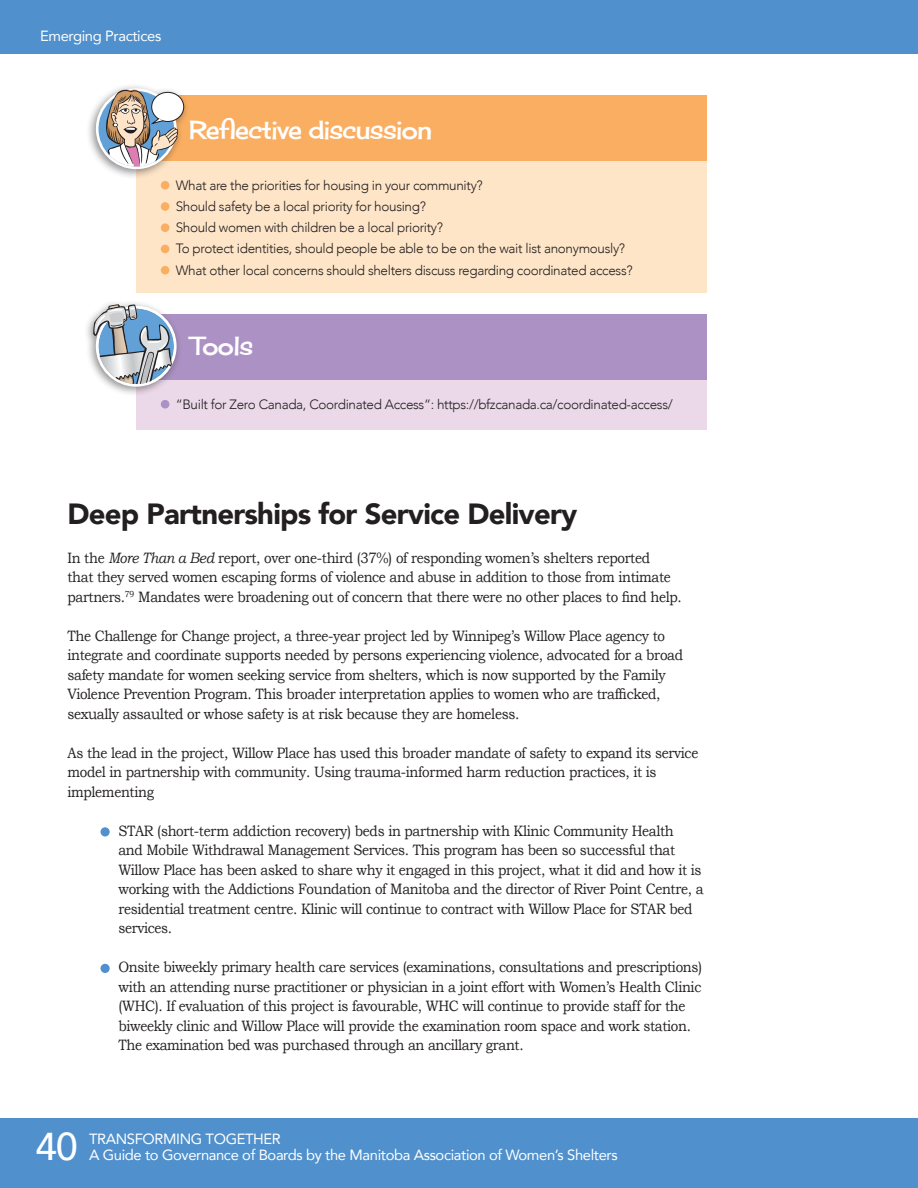
<style>
.page{position:relative;width:918px;height:1188px;background:#fff}
.page>*{position:absolute;margin:0;border:0;box-sizing:border-box;transform-origin:0 0}
.t1{font:500 38.85px "Avenir";color:#fff}
.t2{font:900 29.1px "Avenir";letter-spacing:-.025em;color:#231f20}
.t3{font:25.5px "Cherry Cream Soda";letter-spacing:-.025em;color:#fff;scale:.86 1}
.t4{font:15px/19.5px "Bookman Old Style";letter-spacing:-.025em;color:#231f20;scale:.9 1}
.t5{font:14.7px "Avenir";letter-spacing:-.025em;color:#fff}
.t6{font:300 13.5px "Avenir";letter-spacing:-.025em;color:#231f20}
.s1{font-style:italic}
</style>
<div class="page">
<div style="left:0;top:0;width:918px;height:54px;background:#5090cc"></div>
<div style="left:0;top:1119px;width:918px;height:69px;background:#5090cc"></div>
<div style="left:136px;top:95px;width:571px;height:198px;background:#fee5c8"></div>
<div style="left:136px;top:95px;width:571px;height:66px;background:#faae61"></div>
<div style="left:161px;top:181px;width:8px;height:9px;background:#faae61;border-radius:50%"></div>
<div style="left:161px;top:202px;width:8px;height:9px;background:#faae61;border-radius:50%"></div>
<div style="left:161px;top:223px;width:8px;height:9px;background:#faae61;border-radius:50%"></div>
<div style="left:161px;top:245px;width:8px;height:8px;background:#faae61;border-radius:50%"></div>
<div style="left:161px;top:266px;width:8px;height:9px;background:#faae61;border-radius:50%"></div>
<div style="left:86px;top:83px;width:104px;height:96px;background:#231f20;opacity:.5"></div>
<div style="left:96px;top:88px;width:81px;height:81px;border:5px solid #fff;border-radius:50%"></div>
<div style="left:99px;top:91px;width:75px;height:76px;background:#61a1d7;border-radius:50%"></div>
<svg style="left:152px;top:92px;width:32px;height:29px"></svg>
<div style="left:151px;top:92px;width:33px;height:30px;border:1px solid #231f20;border-radius:50%"></div>
<svg style="left:107px;top:164px;width:70px;height:3px"></svg>
<img style="left:105px;top:88px;width:75px;height:76px">
<div style="left:136px;top:314px;width:571px;height:115px;background:#ebd9ea"></div>
<div style="left:136px;top:314px;width:571px;height:66px;background:#ac92c4"></div>
<div style="left:161px;top:400px;width:8px;height:9px;background:#ac92c4;border-radius:50%"></div>
<div style="left:84px;top:300px;width:98px;height:97px;background:#231f20;opacity:.5"></div>
<svg style="left:172px;top:305px;width:2px;height:79px"></svg>
<img style="left:93px;top:302px;width:79px;height:82px">
<div style="left:101px;top:827px;width:9px;height:9px;background:#5090cc;border-radius:50%"></div>
<div style="left:101px;top:964px;width:9px;height:9px;background:#5090cc;border-radius:50%"></div>
<p class="t5" style="left:40px;top:25px;width:123px">Emerging Practices</p>
<p class="t3" style="left:189px;top:114px;width:284px">Reflective discussion</p>
<p class="t6" style="left:176px;top:177px;width:309px">What are the priorities for housing in your community?</p>
<p class="t6" style="left:176px;top:198px;width:252px">Should safety be a local priority for housing?</p>
<p class="t6" style="left:176px;top:219px;width:269px">Should women with children be a local priority?</p>
<p class="t6" style="left:176px;top:241px;width:451px">To protect identities, should people be able to be on the wait list anonymously?</p>
<p class="t6" style="left:176px;top:262px;width:458px">What other local concerns should shelters discuss regarding coordinated access?</p>
<p class="t3" style="left:191px;top:330px;width:74px">Tools</p>
<p class="t6" style="left:176px;top:396px;width:498px">“Built for Zero Canada, Coordinated Access”: https://bfzcanada.ca/coordinated-access/</p>
<p class="t2" style="left:68px;top:489px;width:512px">Deep Partnerships for Service Delivery</p>
<p class="t4" style="left:68px;top:548px;width:684px">In the <span class="s1">More Than a Bed</span> report, over one-third (37%) of responding women’s shelters reported<br>that they served women escaping forms of violence and abuse in addition to those from intimate partners.<sup>79</sup> Mandates were broadening out of concern that there were no other places to find help.</p>
<p class="t4" style="left:68px;top:626px;width:685px">The Challenge for Change project, a three-year project led by Winnipeg’s Willow Place agency to integrate and coordinate supports needed by persons experiencing violence, advocated for a broad safety mandate for women seeking service from shelters, which is now supported by the Family Violence Prevention Program. This broader interpretation applies to women who are trafficked, sexually assaulted or whose safety is at risk because they are homeless.</p>
<p class="t4" style="left:68px;top:743px;width:702px">As the lead in the project, Willow Place has used this broader mandate of safety to expand its service model in partnership with community. Using trauma-informed harm reduction practices, it is implementing</p>
<p class="t4" style="left:118px;top:821px;width:652px">STAR (short-term addiction recovery) beds in partnership with Klinic Community Health<br>and Mobile Withdrawal Management Services. This program has been so successful that Willow Place has been asked to share why it engaged in this project, what it did and how it is working with the Addictions Foundation of Manitoba and the director of River Point Centre, a residential treatment centre. Klinic will continue to contract with Willow Place for STAR bed services.</p>
<p class="t4" style="left:118px;top:957px;width:650px">Onsite biweekly primary health care services (examinations, consultations and prescriptions) with an attending nurse practitioner or physician in a joint effort with Women’s Health Clinic (WHC). If evaluation of this project is favourable, WHC will continue to provide staff for the biweekly clinic and Willow Place will provide the examination room space and work station.<br>The examination bed was purchased through an ancillary grant.</p>
<p class="t1" style="left:35px;top:1113px;width:44px">40</p>
<p class="t5" style="left:89px;top:1127px;width:193px">TRANSFORMING TOGETHER</p>
<p class="t5" style="left:89px;top:1143px;width:530px">A Guide to Governance of Boards by the Manitoba Association of Women’s Shelters</p>
</div>
